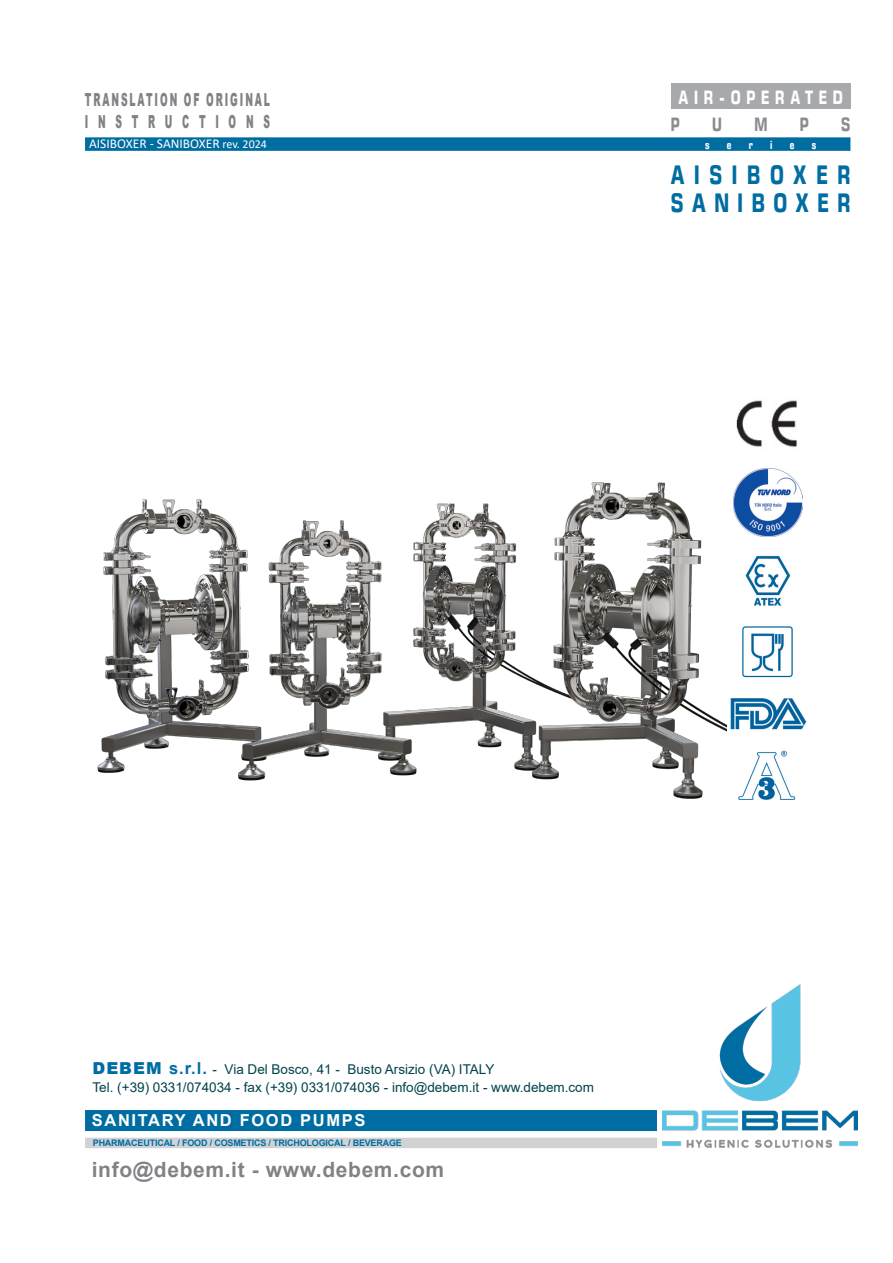
<style>
.page{position:relative;width:893px;height:1263px;background:#fff}
.page>*{position:absolute;margin:0;border:0;box-sizing:border-box;transform-origin:0 0}
.t1{font:700 27px "Eurostile Next Pro";letter-spacing:.5em;color:#006da2;scale:.72 1}
.t2{font:700 27px "Eurostile Next Pro";letter-spacing:.44em;color:#006da2;scale:.72 1}
.t3{font:700 21px "Arial";letter-spacing:.03em;color:#808285}
.t4{font:700 19.5px "Eurostile Next Pro";letter-spacing:.41em;color:#fff;scale:.72 1}
.t5{font:700 19.5px "Eurostile Next Pro";color:#8a8c8f;scale:.72 1}
.t6{font:900 18px "Arial";letter-spacing:.21em;color:#808285;scale:.51 1}
.t7{font:900 18px "Arial";letter-spacing:1.06em;color:#808285;scale:.51 1}
.t8{font:700 16.5px "Arial";letter-spacing:.1em;color:#fff}
.t9{font:13.5px "Arial";color:#00434c}
._12-piedipagina_-_ING{font:13.5px "Calibri";color:#fff}
.t10{font:700 12px "Eurostile Next Pro";color:#fff;scale:.72 1}
.t11{font:700 9px "Arial";letter-spacing:-.02em;color:#006da2}
.s1{font-size:12px}
.s2{font-weight:900;font-size:16.5px;color:#006da2}
.s3{font-weight:700;font-size:16.5px;color:#006da2}
</style>
<div class="page">
<img style="left:97px;top:482px;width:637px;height:317px">
<img style="left:736px;top:400px;width:61px;height:47px">
<img style="left:734px;top:468px;width:68px;height:68px">
<img style="left:738px;top:750px;width:58px;height:50px">
<img style="left:732px;top:620px;width:61px;height:60px">
<img style="left:727px;top:696px;width:80px;height:43px">
<img style="left:745px;top:555px;width:46px;height:51px">
<div style="left:85px;top:1138px;width:572px;height:10px;background:#d1d2d4"></div>
<img style="left:663px;top:984px;width:194px;height:163px">
<div style="left:85px;top:1110px;width:572px;height:21px;background:#006da2"></div>
<div style="left:85px;top:137px;width:765px;height:14px;background:#006da2"></div>
<div style="left:671px;top:83px;width:179px;height:25px;background:#a8a9ad"></div>
<p class="t6" style="left:85px;top:87px;width:365px">TRANSLATION OF ORIGINAL</p>
<p class="t7" style="left:85px;top:109px;width:365px">INSTRUCTIONS</p>
<p class="_12-piedipagina_-_ING" style="left:89px;top:134px;width:179px">AISIBOXER - SANIBOXER <span class="s1">rev. 2024</span></p>
<p class="t4" style="left:678px;top:86px;width:230px">AIR-OPERATED</p>
<p class="t5" style="left:671px;top:113px;width:14px">P</p>
<p class="t5" style="left:712px;top:113px;width:15px">U</p>
<p class="t5" style="left:754px;top:113px;width:20px">M</p>
<p class="t5" style="left:800px;top:113px;width:14px">P</p>
<p class="t5" style="left:841px;top:113px;width:14px">S</p>
<p class="t10" style="left:705px;top:138px;width:8px">s</p>
<p class="t10" style="left:727px;top:138px;width:8px">e</p>
<p class="t10" style="left:749px;top:138px;width:7px">r</p>
<p class="t10" style="left:770px;top:138px;width:5px">i</p>
<p class="t10" style="left:790px;top:138px;width:8px">e</p>
<p class="t10" style="left:812px;top:138px;width:8px">s</p>
<p class="t1" style="left:671px;top:159px;width:251px">AISIBOXER</p>
<p class="t2" style="left:671px;top:188px;width:251px">SANIBOXER</p>
<p class="t9" style="left:93px;top:1060px;width:403px"><span class="s2">DEBEM</span> <span class="s3">s.r.l.</span> - Via Del Bosco, 41 - Busto Arsizio (VA) ITALY</p>
<p class="t9" style="left:93px;top:1078px;width:503px">Tel. (+39) 0331/074034 - fax (+39) 0331/074036 - info@debem.it - www.debem.com</p>
<p class="t8" style="left:92px;top:1109px;width:275px">SANITARY AND FOOD PUMPS</p>
<p class="t3" style="left:92px;top:1155px;width:354px">info@debem.it - www.debem.com</p>
<p class="t11" style="left:93px;top:1137px;width:311px">PHARMACEUTICAL / FOOD / COSMETICS / TRICHOLOGICAL / BEVERAGE</p>
</div>
